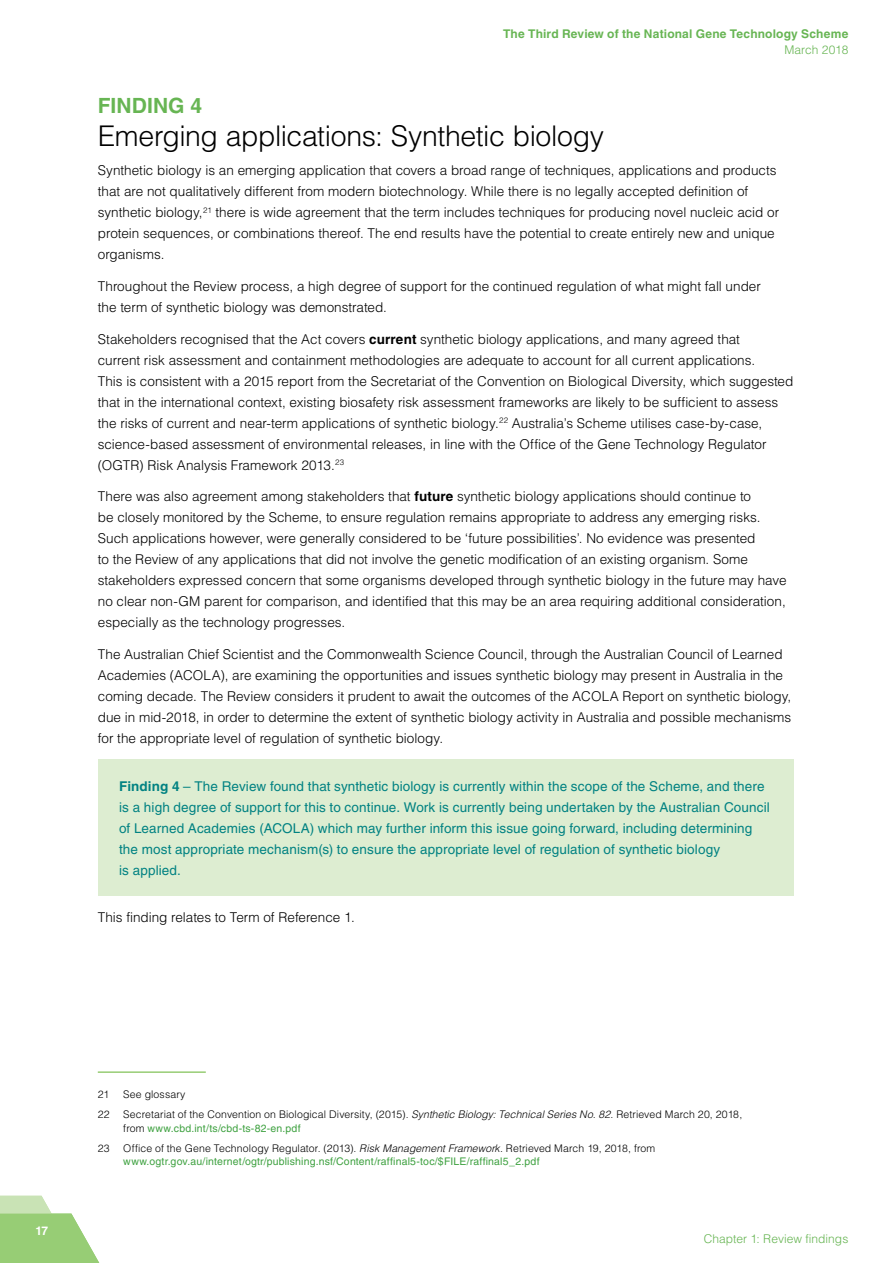
<style>
.page{position:relative;width:893px;height:1263px;background:#fff}
.page>*{position:absolute;margin:0;border:0;box-sizing:border-box;transform-origin:0 0}
.Heading_2__finding{font:300 28.5px "Helvetica LT Std";letter-spacing:-.015em;color:#000}
.Heading_2__finding-2{font:700 21px "Helvetica LT Std";letter-spacing:.005em;color:#67b553}
.Body{font:300 13.5px/21px "Helvetica LT Std";color:#000}
.Finding{font:13.5px/21px "Helvetica LT Std";letter-spacing:.01em;color:#018282}
.t1{font:700 12px "Helvetica LT Std";letter-spacing:.015em;color:#67b553}
.t2{font:300 12px "Helvetica LT Std";letter-spacing:.005em;color:#67b553}
.t3{font:700 12px "Helvetica LT Std";color:#fff}
.Footnote{font:10.5px/13.5px "Helvetica LT Std";letter-spacing:.015em;color:#3ea140}
.Footnote-2{font:300 10.5px/13.5px "Helvetica LT Std";letter-spacing:.01em;color:#000}
.s1{font-weight:700}
.s2{font-style:italic}
.s3{font-weight:400;color:#3ea140}
.s4{font-weight:300;color:#000}
.s5{font-weight:300;font-style:italic;color:#000}
</style>
<div class="page">
<svg style="left:0;top:1196px;width:100px;height:67px"></svg>
<div style="left:98px;top:760px;width:696px;height:136px;background:#ddedd1"></div>
<hr style="left:98px;top:1071px;width:108px;height:2px;background:#97cd75">
<p class="t1" style="left:503px;top:27px;width:347px">The Third Review of the National Gene Technology Scheme</p>
<p class="t2" style="left:784px;top:42px;width:66px">March 2018</p>
<p class="Heading_2__finding-2" style="left:98px;top:93px;width:106px">FINDING 4</p>
<p class="Heading_2__finding" style="left:98px;top:118px;width:508px">Emerging applications: Synthetic biology</p>
<p class="Body" style="left:98px;top:160px;width:683px">Synthetic biology is an emerging application that covers a broad range of techniques, applications and products that are not qualitatively different from modern biotechnology. While there is no legally accepted definition of synthetic biology,<sup>21</sup> there is wide agreement that the term includes techniques for producing novel nucleic acid or protein sequences, or combinations thereof. The end results have the potential to create entirely new and unique organisms.</p>
<p class="Body" style="left:98px;top:276px;width:665px">Throughout the Review process, a high degree of support for the continued regulation of what might fall under the term of synthetic biology was demonstrated.</p>
<p class="Body" style="left:98px;top:328px;width:697px">Stakeholders recognised that the Act covers <span class="s1">current</span> synthetic biology applications, and many agreed that<br>current risk assessment and containment methodologies are adequate to account for all current applications.<br>This is consistent with a 2015 report from the Secretariat of the Convention on Biological Diversity, which suggested that in the international context, existing biosafety risk assessment frameworks are likely to be sufficient to assess the risks of current and near-term applications of synthetic biology.<sup>22</sup> Australia’s Scheme utilises case-by-case, science‑based assessment of environmental releases, in line with the Office of the Gene Technology Regulator (OGTR) Risk Analysis Framework 2013.<sup>23</sup></p>
<p class="Body" style="left:98px;top:486px;width:690px">There was also agreement among stakeholders that <span class="s1">future</span> synthetic biology applications should continue to<br>be closely monitored by the Scheme, to ensure regulation remains appropriate to address any emerging risks.<br>Such applications however, were generally considered to be ‘future possibilities’. No evidence was presented<br>to the Review of any applications that did not involve the genetic modification of an existing organism. Some stakeholders expressed concern that some organisms developed through synthetic biology in the future may have no clear non‑GM parent for comparison, and identified that this may be an area requiring additional consideration, especially as the technology progresses.</p>
<p class="Body" style="left:98px;top:643px;width:695px">The Australian Chief Scientist and the Commonwealth Science Council, through the Australian Council of Learned Academies (ACOLA), are examining the opportunities and issues synthetic biology may present in Australia in the coming decade. The Review considers it prudent to await the outcomes of the ACOLA Report on synthetic biology, due in mid-2018, in order to determine the extent of synthetic biology activity in Australia and possible mechanisms for the appropriate level of regulation of synthetic biology.</p>
<p class="Finding" style="left:119px;top:776px;width:652px"><span class="s1">Finding 4</span> – The Review found that synthetic biology is currently within the scope of the Scheme, and there is a high degree of support for this to continue. Work is currently being undertaken by the Australian Council of Learned Academies (ACOLA) which may further inform this issue going forward, including determining the most appropriate mechanism(s) to ensure the appropriate level of regulation of synthetic biology<br>is applied.</p>
<p class="Body" style="left:98px;top:906px;width:259px">This finding relates to Term of Reference 1.</p>
<p class="t3" style="left:35px;top:1224px;width:14px">17</p>
<p class="Footnote-2" style="left:98px;top:1088px;width:13px">21</p>
<p class="Footnote-2" style="left:123px;top:1088px;width:64px">See glossary</p>
<p class="Footnote-2" style="left:98px;top:1108px;width:13px">22</p>
<p class="Footnote-2" style="left:123px;top:1108px;width:620px">Secretariat of the Convention on Biological Diversity, (2015). <span class="s2">Synthetic Biology: Technical Series No. 82</span>. Retrieved March 20, 2018, from <span class="s3">www.cbd.int/ts/cbd-ts-82-en.pdf</span></p>
<p class="Footnote-2" style="left:98px;top:1141px;width:13px">23</p>
<p class="Footnote" style="left:123px;top:1141px;width:534px"><span class="s4">Office of the Gene Technology Regulator. (2013).</span> <span class="s5">Risk Management Framework</span><span class="s4">. Retrieved March 19, 2018, from </span>www.ogtr.gov.au/internet/ogtr/publishing.nsf/Content/raffinal5-toc/$FILE/raffinal5_2.pdf</p>
<p class="t2" style="left:704px;top:1231px;width:146px">Chapter 1: Review findings</p>
</div>
